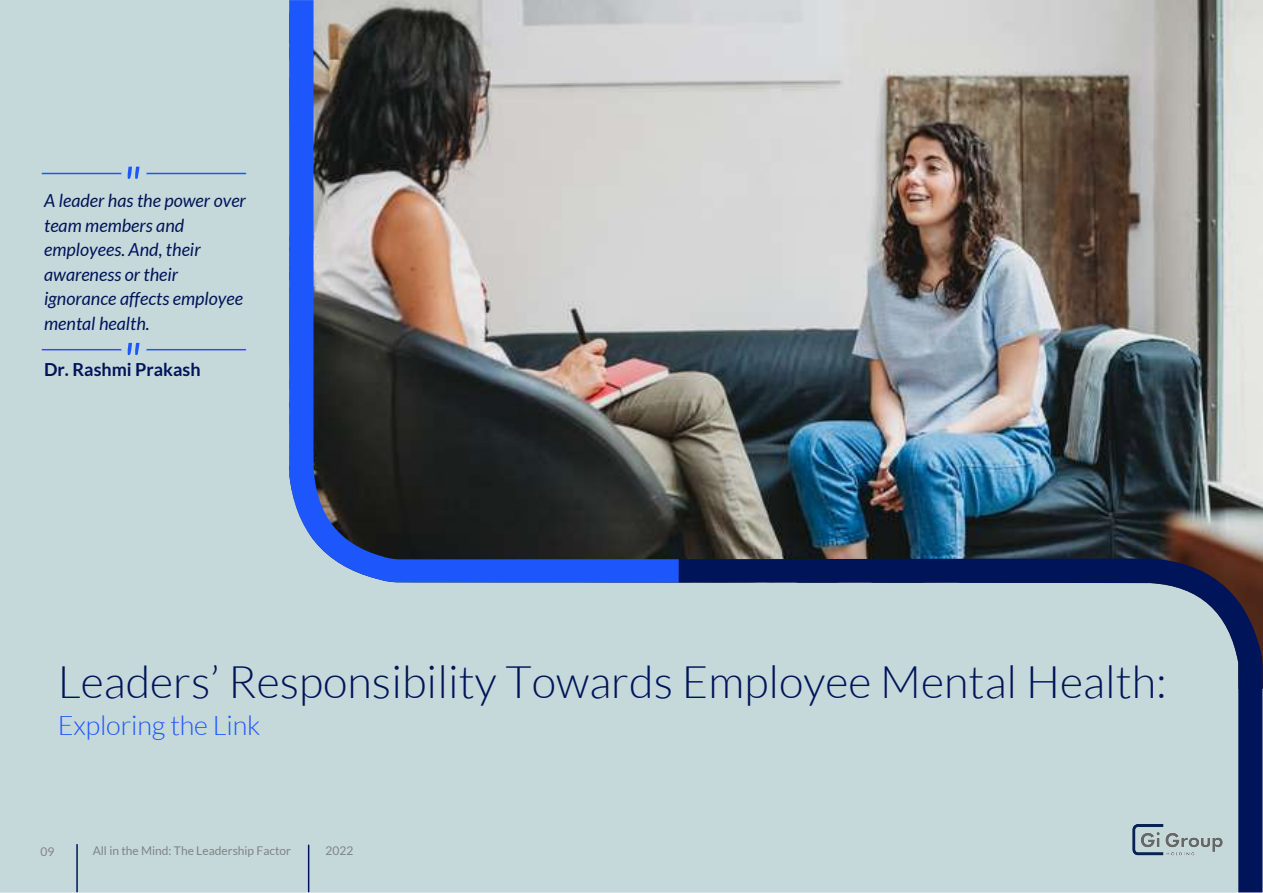
<style>
.page{position:relative;width:1263px;height:893px;background:#fff}
.page>*{position:absolute;margin:0;border:0;box-sizing:border-box;transform-origin:0 0}
.t1{font:300 45px "Lato";color:#00145a}
.t2{font:300 27px "Lato";letter-spacing:-.005em;color:#1d57fb}
.t3{font:italic 18px/24.6px "Lato";color:#00145a}
.t4{font:700 18px "Lato";color:#00145a}
.t5{font:12px "Lato";color:#808285}
</style>
<div class="page">
<img style="left:1238px;top:0;width:25px;height:558px">
<img style="left:0;top:0;width:1238px;height:892px">
<svg style="left:679px;top:558px;width:584px;height:334px;background:#aec0c8"></svg>
<svg style="left:289px;top:0;width:390px;height:582px;background:#737582"></svg>
<hr style="left:146px;top:173px;width:100px;height:1px;background:#1d57fb">
<hr style="left:42px;top:349px;width:80px;height:1px;background:#1d57fb">
<hr style="left:146px;top:349px;width:100px;height:1px;background:#1d57fb">
<hr style="left:42px;top:173px;width:80px;height:1px;background:#1d57fb">
<svg style="left:122px;top:167px;width:24px;height:12px"></svg>
<svg style="left:122px;top:343px;width:24px;height:12px"></svg>
<hr style="left:308px;top:845px;width:1px;height:46px;background:#00145a">
<hr style="left:76px;top:844px;width:2px;height:47px;background:#00145a">
<img style="left:1118px;top:809px;width:119px;height:60px">
<p class="t3" style="left:44px;top:189px;width:203px">A leader has the power over team members and employees. And, their awareness or their ignorance affects employee mental health.</p>
<p class="t4" style="left:44px;top:359px;width:158px">Dr. Rashmi Prakash</p>
<h1 class="t1" style="left:58px;top:658px;width:1111px">Leaders’ Responsibility Towards Employee Mental Health:</h1>
<h2 class="t2" style="left:58px;top:710px;width:204px">Exploring the Link</h2>
<p class="t5" style="left:40px;top:844px;width:15px">09</p>
<p class="t5" style="left:93px;top:844px;width:200px">All in the Mind: The Leadership Factor</p>
<p class="t5" style="left:325px;top:844px;width:29px">2022</p>
</div>
